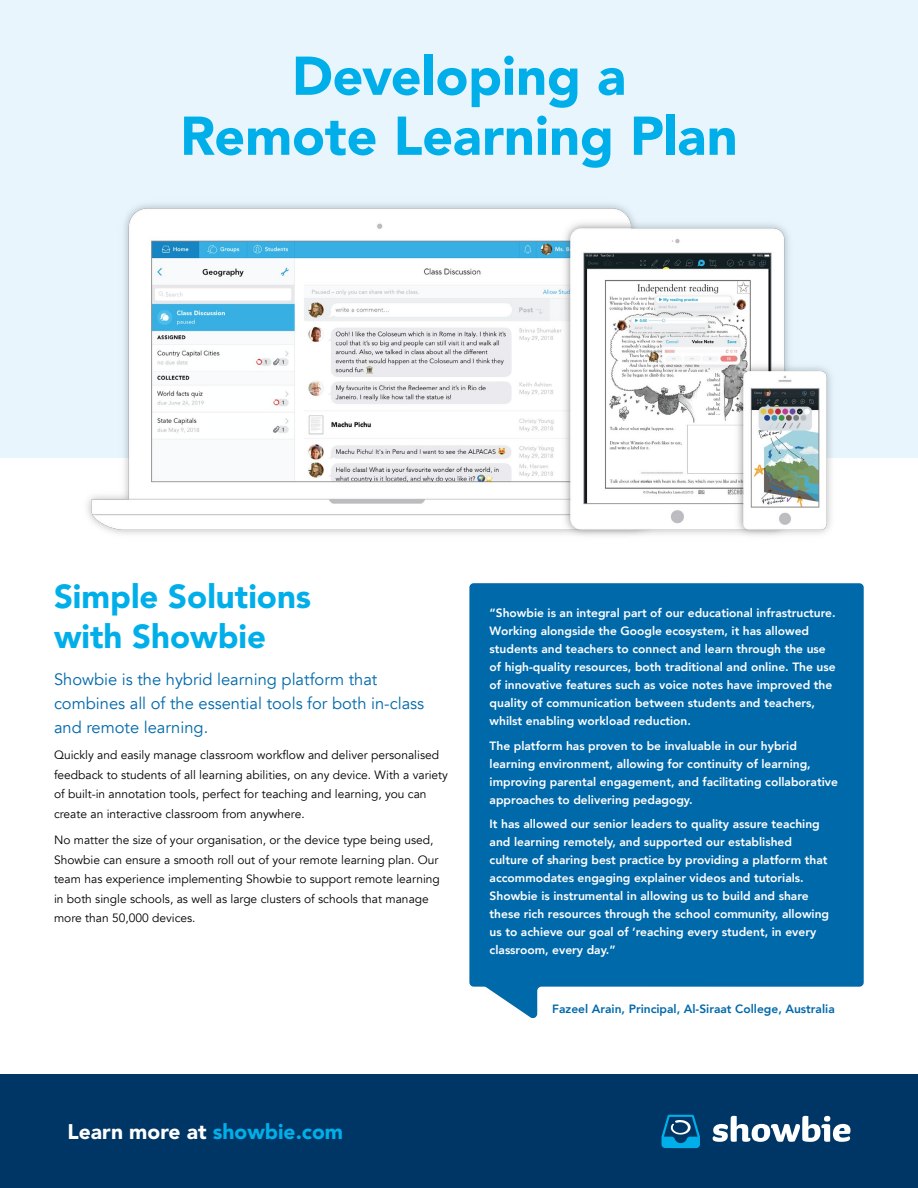
<style>
.page{position:relative;width:918px;height:1188px;background:#fff}
.page>*{position:absolute;margin:0;border:0;box-sizing:border-box;transform-origin:0 0}
.t1{font:900 54px/60px "Avenir LT Std";letter-spacing:-.005em;color:#00afe9;text-align:center}
.t2{font:900 33px/39.6px "Avenir LT Std";color:#00afe9}
.t3{font:900 21px "Avenir LT Std";color:#fff}
.t4{font:16.5px/24px "Avenir";color:#0069aa}
.t5{font:800 12px/18px "Avenir";color:#fff}
.t6{font:12px/19.5px "Avenir";color:#000}
.t7{font:800 12px "Avenir";color:#0069aa}
.s1{color:#00afe9}
</style>
<div class="page">
<div style="left:0;top:0;width:918px;height:458px;background:#e8f5fd"></div>
<div style="left:0;top:1075px;width:918px;height:113px;background:#003665"></div>
<svg style="left:661px;top:1115px;width:39px;height:33px"></svg>
<svg style="left:713px;top:1116px;width:138px;height:26px"></svg>
<img style="left:87px;top:204px;width:744px;height:332px">
<svg style="left:469px;top:583px;width:395px;height:436px;background:#1273b0"></svg>
<h1 class="t1" style="left:180px;top:46px;width:559px">Developing a<br>Remote Learning Plan</h1>
<h2 class="t2" style="left:54px;top:577px;width:259px">Simple Solutions with Showbie</h2>
<h3 class="t4" style="left:54px;top:668px;width:372px">Showbie is the hybrid learning platform that combines all of the essential tools for both in-class and remote learning.</h3>
<p class="t6" style="left:54px;top:746px;width:396px">Quickly and easily manage classroom workflow and deliver personalised feedback to students of all learning abilities, on any device. With a variety of built-in annotation tools, perfect for teaching and learning, you can create an interactive classroom from anywhere.</p>
<p class="t6" style="left:54px;top:831px;width:387px">No matter the size of your organisation, or the device type being used, Showbie can ensure a smooth roll out of your remote learning plan. Our team has experience implementing Showbie to support remote learning in both single schools, as well as large clusters of schools that manage more than 50,000 devices.</p>
<p class="t5" style="left:490px;top:604px;width:348px">“Showbie is an integral part of our educational infrastructure.<br>Working alongside the Google ecosystem, it has allowed students and teachers to connect and learn through the use of high-quality resources, both traditional and online. The use of innovative features such as voice notes have improved the quality of communication between students and teachers, whilst enabling workload reduction.</p>
<p class="t5" style="left:490px;top:737px;width:350px">The platform has proven to be invaluable in our hybrid learning environment, allowing for continuity of learning, improving parental engagement, and facilitating collaborative approaches to delivering pedagogy.</p>
<p class="t5" style="left:490px;top:815px;width:341px">It has allowed our senior leaders to quality assure teaching and learning remotely, and supported our established culture of sharing best practice by providing a platform that accommodates engaging explainer videos and tutorials.<br>Showbie is instrumental in allowing us to build and share these rich resources through the school community, allowing us to achieve our goal of ‘reaching every student, in every classroom, every day.”</p>
<p class="t7" style="left:552px;top:1000px;width:284px">Fazeel Arain, Principal, Al-Siraat College, Australia</p>
<h3 class="t3" style="left:68px;top:1119px;width:277px">Learn more at <span class="s1">showbie.com</span></h3>
</div>
